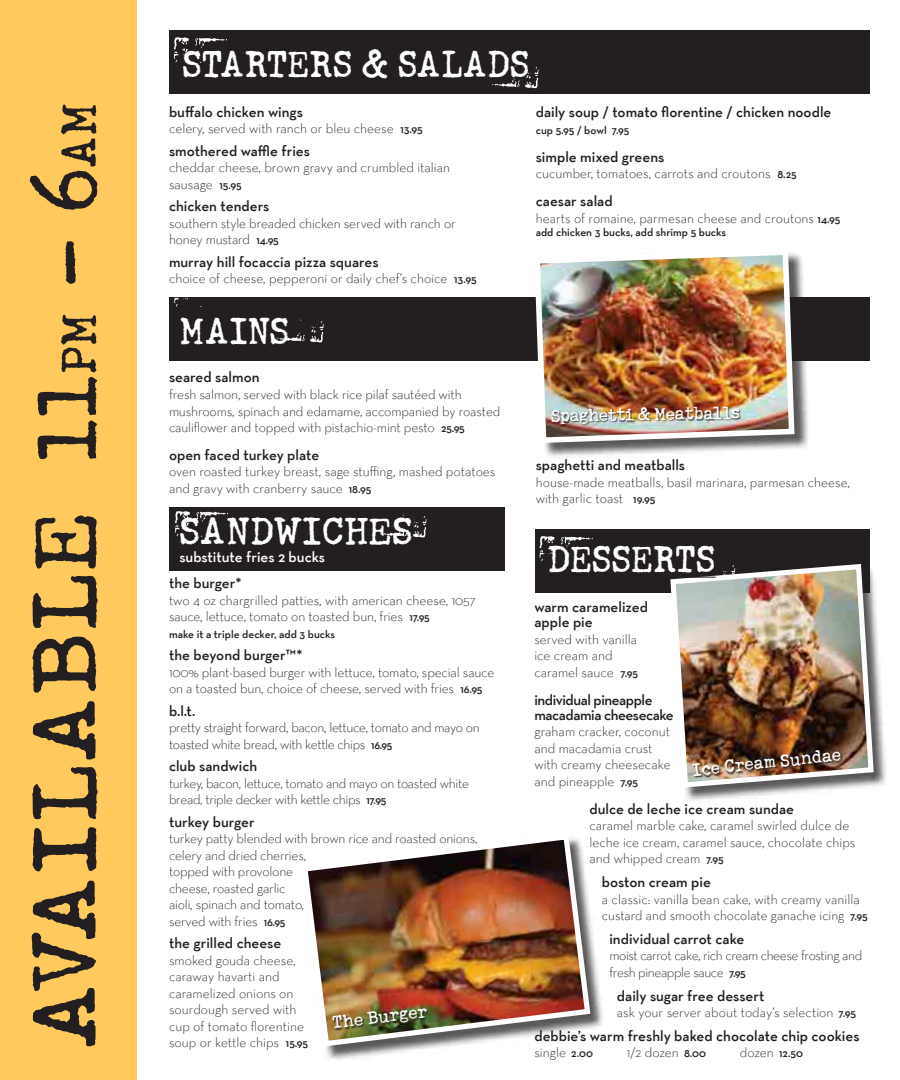
<style>
.page{position:relative;width:900px;height:1080px;background:#fff}
.page>*{position:absolute;margin:0;border:0;box-sizing:border-box;transform-origin:0 0}
.t1{font:105px "Schmutz ICG Cleaned";color:#231f20;scale:1.08 1}
.t2{font:43.75px "Schmutz ICG Cleaned";color:#fff;scale:.94 1}
.t3{font:43.75px "Schmutz ICG Cleaned";color:#fff}
.t4{font:20px "Schmutz ICG Cleaned";color:#fff}
.t5{font:600 15px/15.5px "Neutra Text";color:#231f20}
.t6{font:600 15px/15px "Neutra Text";letter-spacing:-.03em;color:#231f20}
.t7{font:600 15px "Neutra Text";color:#fff}
.t8{font:300 13.75px/16.5px "Neutra Text";letter-spacing:-.01em;color:#231f20}
.t9{font:300 13.75px/16.5px "Neutra Text";letter-spacing:-.03em;color:#231f20}
.t10{font:600 11.25px "Neutra Text";color:#231f20}
.s1{font-size:92.5px}
.s2{font-size:57.5px}
.s3{font-size:85px}
.s4{font-weight:600;font-size:11.25px}
</style>
<div class="page">
<div style="left:0;top:0;width:136px;height:1080px;background:#ffc95d"></div>
<div style="left:169px;top:30px;width:701px;height:63px;background:#231f20"></div>
<svg style="left:492px;top:65px;width:47px;height:23px"></svg>
<svg style="left:174px;top:37px;width:15px;height:26px"></svg>
<svg style="left:195px;top:38px;width:32px;height:10px"></svg>
<div style="left:169px;top:298px;width:701px;height:63px;background:#231f20"></div>
<svg style="left:277px;top:319px;width:47px;height:23px"></svg>
<svg style="left:174px;top:297px;width:15px;height:10px"></svg>
<div style="left:537px;top:252px;width:272px;height:206px;background:#231f20;opacity:.75"></div>
<img style="left:532px;top:252px;width:265px;height:194px">
<div style="left:169px;top:507px;width:335px;height:63px;background:#231f20"></div>
<svg style="left:380px;top:514px;width:47px;height:23px"></svg>
<div style="left:536px;top:530px;width:334px;height:63px;background:#231f20"></div>
<svg style="left:539px;top:536px;width:16px;height:26px"></svg>
<svg style="left:561px;top:537px;width:32px;height:10px"></svg>
<div style="left:671px;top:565px;width:217px;height:238px;background:#231f20;opacity:.75"></div>
<img style="left:670px;top:564px;width:206px;height:226px">
<div style="left:303px;top:835px;width:302px;height:227px;background:#231f20;opacity:.75"></div>
<img style="left:303px;top:835px;width:290px;height:214px">
<div style="left:552px;top:407px;width:189px;height:20px;background:#231f20;opacity:.75"></div>
<svg style="left:175px;top:511px;width:15px;height:26px"></svg>
<svg style="left:196px;top:512px;width:32px;height:10px"></svg>
<hr style="left:548px;top:577px;width:168px;height:1px;background:#231f20">
<div style="left:333px;top:1010px;width:95px;height:21px;background:#231f20;opacity:.75"></div>
<div style="left:693px;top:750px;width:150px;height:28px;background:#231f20;opacity:.75"></div>
<h1 class="t1" style="left:4px;top:1050px;width:879px;rotate:-90deg">AVAILABLE <span class="s1">11</span><span class="s2">PM</span> <span class="s3">–</span> <span class="s1">6</span><span class="s2">AM</span></h1>
<h2 class="t2" style="left:182px;top:39px;width:371px">STARTERS &amp; SALADS</h2>
<p class="t5" style="left:169px;top:104px;width:136px">buffalo chicken wings</p>
<p class="t8" style="left:169px;top:120px;width:255px">celery, served with ranch or bleu cheese <span class="s4">13.95</span></p>
<p class="t5" style="left:169px;top:143px;width:142px">smothered waffle fries</p>
<p class="t8" style="left:169px;top:159px;width:283px">cheddar cheese, brown gravy and crumbled italian sausage <span class="s4">15.95</span></p>
<p class="t5" style="left:169px;top:198px;width:102px">chicken tenders</p>
<p class="t8" style="left:169px;top:215px;width:288px">southern style breaded chicken served with ranch or honey mustard <span class="s4">14.95</span></p>
<p class="t5" style="left:169px;top:254px;width:211px">murray hill focaccia pizza squares</p>
<p class="t8" style="left:169px;top:270px;width:309px">choice of cheese, pepperoni or daily chef’s choice <span class="s4">13.95</span></p>
<h2 class="t2" style="left:180px;top:305px;width:118px">MAINS</h2>
<p class="t5" style="left:169px;top:369px;width:92px">seared salmon</p>
<p class="t8" style="left:169px;top:386px;width:333px">fresh salmon, served with black rice pilaf sautéed with mushrooms, spinach and edamame, accompanied by roasted cauliflower and topped with pistachio-mint pesto <span class="s4">25.95</span></p>
<p class="t5" style="left:169px;top:447px;width:152px">open faced turkey plate</p>
<p class="t8" style="left:169px;top:463px;width:328px">oven roasted turkey breast, sage stuffing, mashed potatoes and gravy with cranberry sauce <span class="s4">18.95</span></p>
<p class="t5" style="left:536px;top:104px;width:297px">daily soup / tomato florentine / chicken noodle</p>
<p class="t10" style="left:536px;top:123px;width:95px">cup 5.95 / bowl 7.95</p>
<p class="t5" style="left:536px;top:148px;width:130px">simple mixed greens</p>
<p class="t8" style="left:536px;top:165px;width:262px">cucumber, tomatoes, carrots and croutons <span class="s4">8.25</span></p>
<p class="t5" style="left:536px;top:193px;width:78px">caesar salad</p>
<p class="t8" style="left:536px;top:209px;width:306px">hearts of romaine, parmesan cheese and croutons <span class="s4">14.95</span></p>
<p class="t10" style="left:536px;top:225px;width:192px">add chicken 3 bucks, add shrimp 5 bucks</p>
<h3 class="t4" style="left:551px;top:404px;width:190px;rotate:-1deg">Spaghetti &amp; Meatballs</h3>
<p class="t5" style="left:536px;top:457px;width:151px">spaghetti and meatballs</p>
<p class="t8" style="left:536px;top:473px;width:316px">house-made meatballs, basil marinara, parmesan cheese, with garlic toast <span class="s4">19.95</span></p>
<h2 class="t3" style="left:179px;top:506px;width:235px">SANDWICHES</h2>
<p class="t7" style="left:179px;top:547px;width:147px">substitute fries 2 bucks</p>
<h2 class="t2" style="left:548px;top:534px;width:180px">DESSERTS</h2>
<p class="t5" style="left:169px;top:575px;width:74px">the burger*</p>
<p class="t8" style="left:169px;top:592px;width:308px">two 4 oz chargrilled patties, with american cheese, 1057 sauce, lettuce, tomato on toasted bun, fries <span class="s4">17.95</span></p>
<p class="t10" style="left:169px;top:627px;width:168px">make it a triple decker, add 3 bucks</p>
<p class="t5" style="left:169px;top:647px;width:135px">the beyond burger™*</p>
<p class="t8" style="left:169px;top:664px;width:327px">100% plant-based burger with lettuce, tomato, special sauce on a toasted bun, choice of cheese, served with fries <span class="s4">16.95</span></p>
<p class="t5" style="left:169px;top:703px;width:28px">b.l.t.</p>
<p class="t8" style="left:169px;top:719px;width:312px">pretty straight forward, bacon, lettuce, tomato and mayo on toasted white bread, with kettle chips <span class="s4">16.95</span></p>
<p class="t5" style="left:169px;top:758px;width:90px">club sandwich</p>
<p class="t8" style="left:169px;top:775px;width:301px">turkey, bacon, lettuce, tomato and mayo on toasted white bread, triple decker with kettle chips <span class="s4">17.95</span></p>
<p class="t5" style="left:169px;top:814px;width:87px">turkey burger</p>
<p class="t8" style="left:169px;top:830px;width:310px">turkey patty blended with brown rice and roasted onions, celery and dried cherries,<br>topped with provolone<br>cheese, roasted garlic<br>aioli, spinach and tomato,<br>served with fries <span class="s4">16.95</span></p>
<p class="t5" style="left:169px;top:935px;width:114px">the grilled cheese</p>
<p class="t8" style="left:169px;top:952px;width:141px">smoked gouda cheese, caraway havarti and caramelized onions on sourdough served with cup of tomato florentine soup or kettle chips <span class="s4">15.95</span></p>
<h3 class="t4" style="left:331px;top:1011px;width:97px;rotate:-7deg">The Burger</h3>
<p class="t5" style="left:534px;top:599px;width:115px">warm caramelized apple pie</p>
<p class="t8" style="left:534px;top:631px;width:105px">served with vanilla ice cream and caramel sauce <span class="s4">7.95</span></p>
<p class="t6" style="left:534px;top:692px;width:141px">individual pineapple macadamia cheesecake</p>
<p class="t8" style="left:534px;top:723px;width:138px">graham cracker, coconut and macadamia crust with creamy cheesecake and pineapple <span class="s4">7.95</span></p>
<p class="t5" style="left:589px;top:801px;width:206px">dulce de leche ice cream sundae</p>
<p class="t8" style="left:589px;top:817px;width:268px">caramel marble cake, caramel swirled dulce de leche ice cream, caramel sauce, chocolate chips and whipped cream <span class="s4">7.95</span></p>
<p class="t5" style="left:602px;top:874px;width:111px">boston cream pie</p>
<p class="t8" style="left:602px;top:890px;width:267px">a classic: vanilla bean cake, with creamy vanilla custard and smooth chocolate ganache icing <span class="s4">7.95</span></p>
<p class="t5" style="left:609px;top:931px;width:137px">individual carrot cake</p>
<p class="t9" style="left:609px;top:947px;width:254px">moist carrot cake, rich cream cheese frosting and fresh pineapple sauce <span class="s4">7.95</span></p>
<p class="t5" style="left:617px;top:987px;width:149px">daily sugar free dessert</p>
<p class="t8" style="left:617px;top:1004px;width:241px">ask your server about today’s selection <span class="s4">7.95</span></p>
<p class="t5" style="left:534px;top:1028px;width:327px">debbie’s warm freshly baked chocolate chip cookies</p>
<p class="t8" style="left:534px;top:1044px;width:60px">single <span class="s4">2.00</span></p>
<p class="t8" style="left:627px;top:1044px;width:81px">1/2 dozen <span class="s4">8.00</span></p>
<p class="t8" style="left:740px;top:1044px;width:65px">dozen <span class="s4">12.50</span></p>
<h3 class="t4" style="left:691px;top:758px;width:151px;rotate:-6deg">Ice Cream Sundae</h3>
</div>
